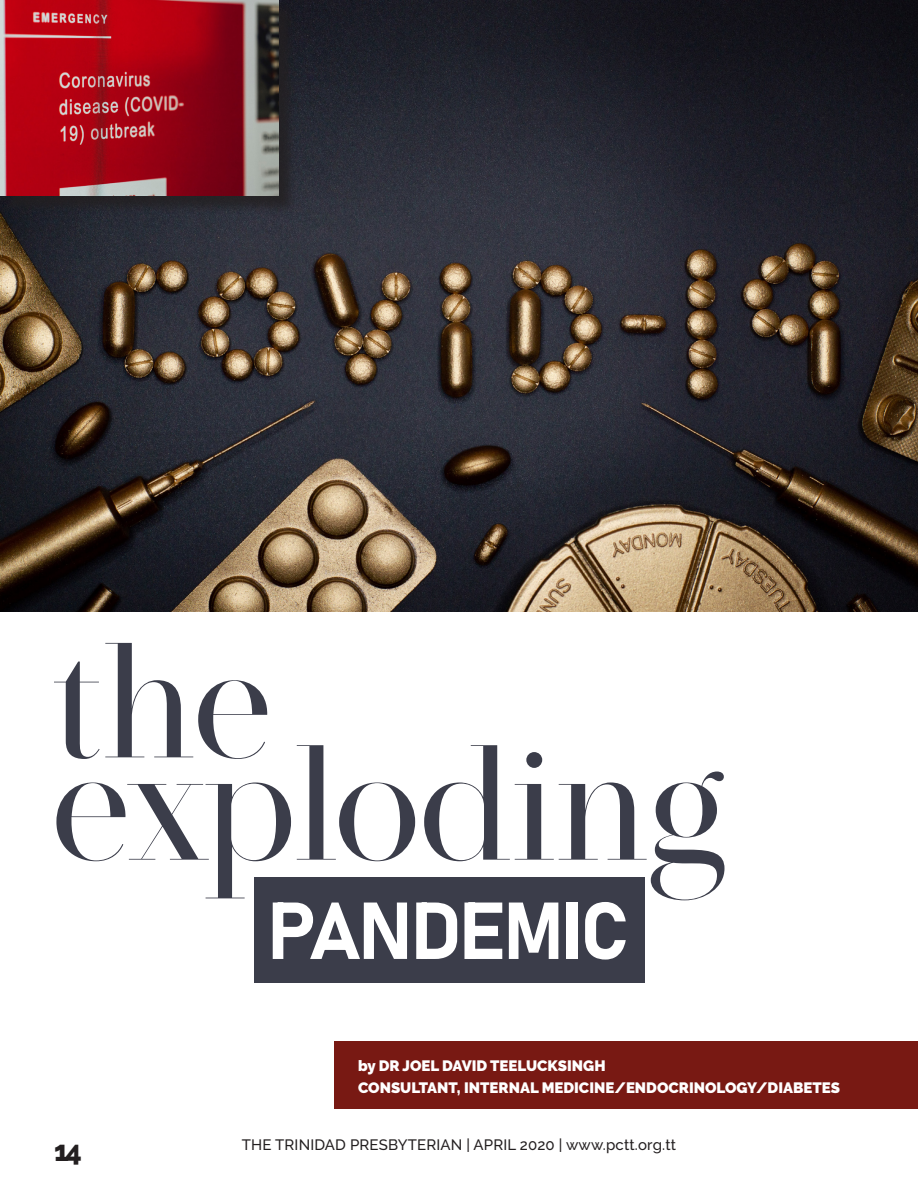
<style>
.page{position:relative;width:918px;height:1188px;background:#fff}
.page>*{position:absolute;margin:0;border:0;box-sizing:border-box;transform-origin:0 0}
.t1{font:163.5px "MADESAONARA";color:#3b3d4a}
.t2{font:79.5px "Bahnschrift";letter-spacing:-.04em;color:#fff}
.t3{font:800 28.5px "Raleway";color:#231f20}
.t4{font:900 15px "Raleway";color:#fff}
.t5{font:500 15px "Raleway";letter-spacing:.01em;color:#231f20}
</style>
<div class="page">
<div style="left:335px;top:1041px;width:583px;height:68px;background:#781913"></div>
<div style="left:254px;top:877px;width:391px;height:106px;background:#3b3d4a"></div>
<img style="left:0;top:0;width:918px;height:612px">
<div style="left:2px;top:2px;width:295px;height:212px;background:#231f20;opacity:.75"></div>
<img style="left:0;top:0;width:279px;height:196px">
<p class="t1" style="left:54px;top:606px;width:218px">the</p>
<p class="t1" style="left:54px;top:708px;width:674px">exploding</p>
<p class="t2" style="left:267px;top:881px;width:364px">PANDEMIC</p>
<p class="t4" style="left:358px;top:1057px;width:249px">by DR JOEL DAVID TEELUCKSINGH</p>
<p class="t4" style="left:358px;top:1079px;width:484px">CONSULTANT, INTERNAL MEDICINE/ENDOCRINOLOGY/DIABETES</p>
<h3 class="t3" style="left:54px;top:1135px;width:30px">14</h3>
<p class="t5" style="left:242px;top:1136px;width:436px">THE TRINIDAD PRESBYTERIAN | APRIL 2020 | www.pctt.org.tt</p>
</div>
